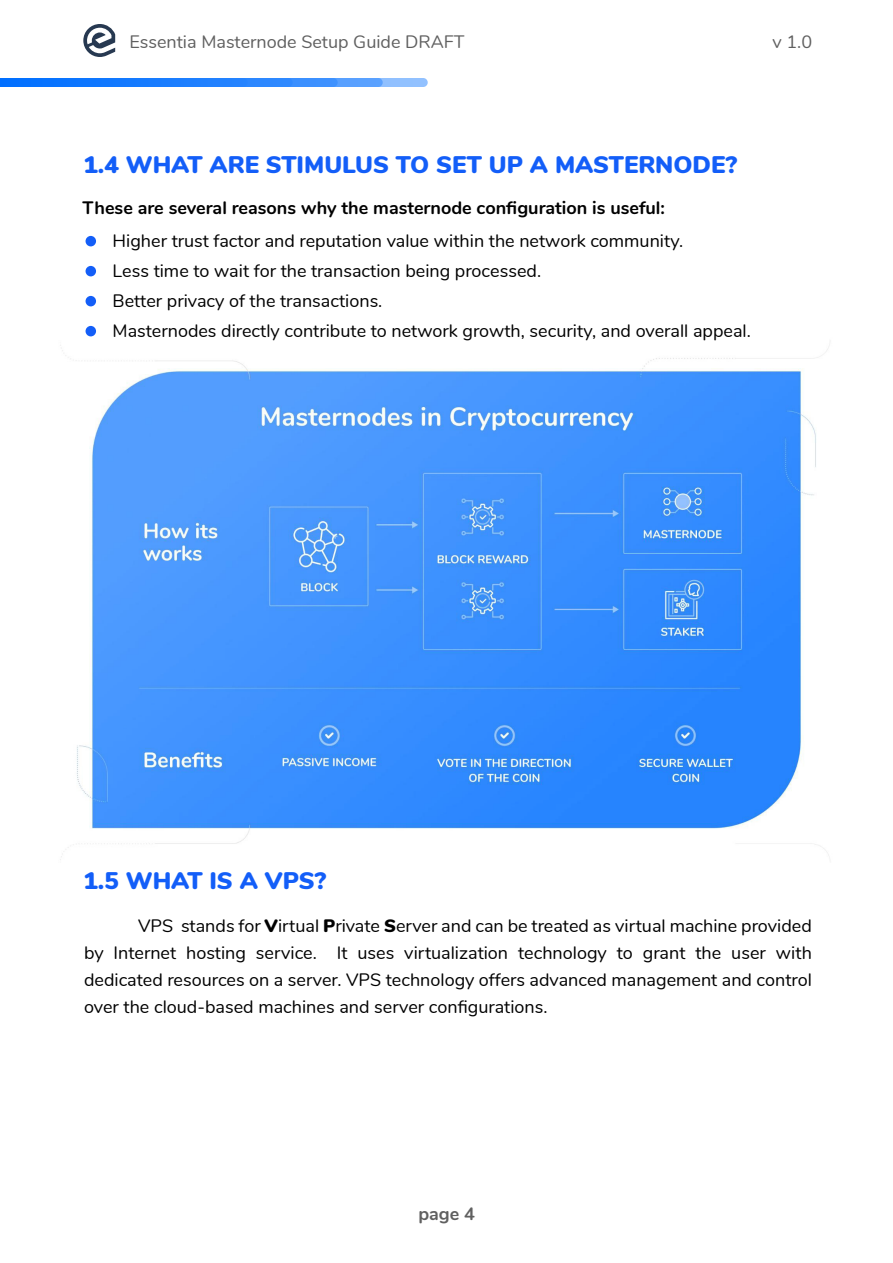
<style>
.page{position:relative;width:893px;height:1263px;background:#fff}
.page>*{position:absolute;margin:0;border:0;box-sizing:border-box;transform-origin:0 0}
.t1{font:900 24px "Nunito";color:#135ef8}
.t2{font:18px/27px "Nunito";color:#000;text-align:justify}
.t3{font:700 18px "Nunito";color:#000}
.t4{font:18px "Nunito";color:#606060}
.t5{font:700 18px "Nunito";color:#606060}
.s1{font-weight:900}
</style>
<div class="page">
<img style="left:60px;top:344px;width:770px;height:516px">
<div style="left:86px;top:326px;width:10px;height:10px;background:#135ef8;border-radius:50%"></div>
<div style="left:86px;top:296px;width:10px;height:10px;background:#135ef8;border-radius:50%"></div>
<div style="left:86px;top:266px;width:10px;height:10px;background:#135ef8;border-radius:50%"></div>
<div style="left:86px;top:236px;width:10px;height:10px;background:#135ef8;border-radius:50%"></div>
<svg style="left:0;top:78px;width:428px;height:9px;background:#2f89ff"></svg>
<svg style="left:83px;top:24px;width:32px;height:33px"></svg>
<p class="t4" style="left:129px;top:29px;width:337px">Essentia Masternode Setup Guide DRAFT</p>
<p class="t4" style="left:772px;top:29px;width:41px">v 1.0</p>
<h1 class="t1" style="left:83px;top:147px;width:655px">1.4 WHAT ARE STIMULUS TO SET UP A MASTERNODE?</h1>
<p class="t3" style="left:82px;top:194px;width:584px">These are several reasons why the masternode configuration is useful:</p>
<p class="t2" style="left:112px;top:224px;width:639px;line-height:30px;text-align:left">Higher trust factor and reputation value within the network community.<br>Less time to wait for the transaction being processed.<br>Better privacy of the transactions.<br>Masternodes directly contribute to network growth, security, and overall appeal.</p>
<h1 class="t1" style="left:83px;top:863px;width:244px">1.5 WHAT IS A VPS?</h1>
<p class="t2" style="left:84px;top:911px;width:729px;text-indent:54px">VPS stands for <span class="s1">V</span>irtual <span class="s1">P</span>rivate <span class="s1">S</span>erver and can be treated as virtual machine provided by Internet hosting service. It uses virtualization technology to grant the user with dedicated resources on a server. VPS technology offers advanced management and control over the cloud-based machines and server configurations.</p>
<p class="t5" style="left:418px;top:1200px;width:58px">page 4</p>
</div>
